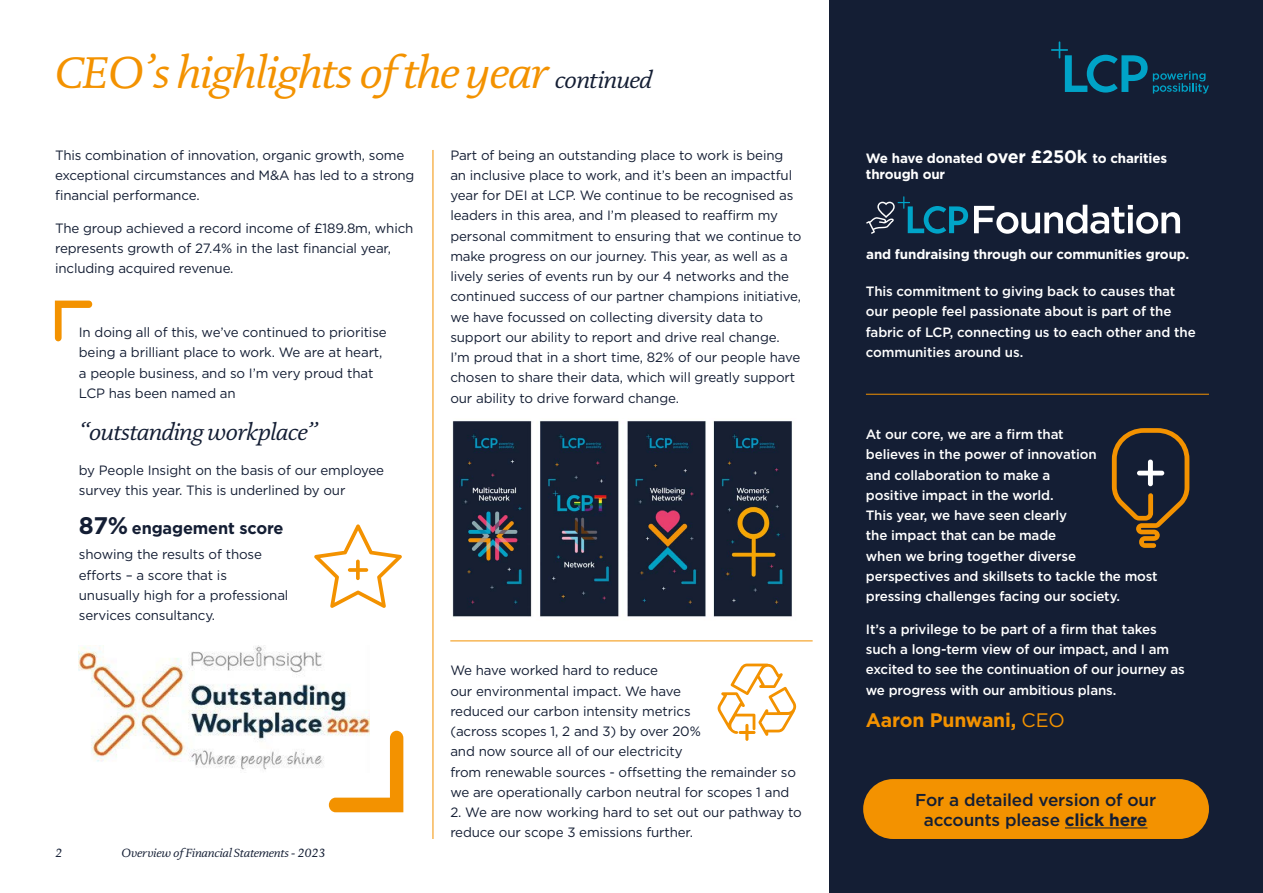
<style>
.page{position:relative;width:1263px;height:893px;background:#fff}
.page>*{position:absolute;margin:0;border:0;box-sizing:border-box;transform-origin:0 0}
.t1{font:italic 45px "DTL Documenta TOT";letter-spacing:-.03em;color:#f39200}
.t2{font:italic 23.55px "DTL Documenta TOT";letter-spacing:-.03em;color:#141e34}
.t3{font:700 19.5px "Gotham";letter-spacing:-.01em;color:#f39200}
.t4{font:500 17.25px/20.7px "Gotham";letter-spacing:-.01em;color:#141e34;text-align:center}
.t5{font:700 16.5px "Gotham";letter-spacing:-.01em;color:#141e34}
.t6{font:13.5px/20.2px "Gotham";letter-spacing:-.01em;color:#141e34}
.t7{font:500 13.5px/20.2px "Gotham";letter-spacing:-.01em;color:#fff}
.t8{font:700 13.5px/16.2px "Gotham";letter-spacing:-.01em;color:#fff}
.t9{font:italic 12px "DTL Documenta TOT";letter-spacing:-.02em;color:#141e34}
.s1{font-size:24px;color:#141e34}
.s2{font-size:24px}
.s3{font-size:18px}
.s4{font-weight:400}
.s5{font-weight:700}
</style>
<div class="page">
<div style="left:830px;top:0;width:433px;height:893px;background:#141e34"></div>
<img style="left:452px;top:421px;width:340px;height:196px">
<hr style="left:450px;top:640px;width:363px;height:1px;background:#f39200">
<hr style="left:866px;top:394px;width:343px;height:1px;background:#f39200">
<hr style="left:433px;top:150px;width:1px;height:689px;background:#f39200">
<svg style="left:55px;top:301px;width:37px;height:40px"></svg>
<svg style="left:329px;top:731px;width:74px;height:81px"></svg>
<svg style="left:314px;top:524px;width:88px;height:84px"></svg>
<svg style="left:717px;top:664px;width:79px;height:77px"></svg>
<svg style="left:1112px;top:428px;width:77px;height:120px"></svg>
<img style="left:79px;top:645px;width:291px;height:128px">
<svg style="left:974px;top:205px;width:206px;height:29px"></svg>
<svg style="left:866px;top:196px;width:102px;height:38px"></svg>
<div style="left:863px;top:779px;width:346px;height:60px;background:#f39200;border-radius:30px"></div>
<hr style="left:1065px;top:827px;width:82px;height:1px;background:#141e34">
<svg style="left:1153px;top:71px;width:56px;height:23px"></svg>
<svg style="left:1051px;top:41px;width:96px;height:52px"></svg>
<h1 class="t1" style="left:54px;top:46px;width:599px">CEO’s highlights of the year <span class="s1">continued</span></h1>
<p class="t6" style="left:55px;top:144px;width:361px">This combination of innovation, organic growth, some exceptional circumstances and M&amp;A has led to a strong financial performance.</p>
<p class="t6" style="left:55px;top:217px;width:360px">The group achieved a record income of £189.8m, which represents growth of 27.4% in the last financial year, including acquired revenue.</p>
<p class="t6" style="left:79px;top:322px;width:309px">In doing all of this, we’ve continued to prioritise being a brilliant place to work. We are at heart, a people business, and so I’m very proud that LCP has been named an</p>
<h2 class="t2" style="left:79px;top:418px;width:240px">“outstanding workplace”</h2>
<p class="t6" style="left:79px;top:460px;width:307px">by People Insight on the basis of our employee survey this year. This is underlined by our</p>
<p class="t5" style="left:79px;top:517px;width:206px"><span class="s2">87%</span> engagement score</p>
<p class="t6" style="left:79px;top:544px;width:211px">showing the results of those efforts – a score that is unusually high for a professional services consultancy.</p>
<p class="t9" style="left:55px;top:845px;width:9px">2</p>
<p class="t9" style="left:121px;top:845px;width:206px">Overview of Financial Statements - 2023</p>
<p class="t6" style="left:450px;top:144px;width:353px">Part of being an outstanding place to work is being an inclusive place to work, and it’s been an impactful year for DEI at LCP. We continue to be recognised as leaders in this area, and I’m pleased to reaffirm my personal commitment to ensuring that we continue to make progress on our journey. This year, as well as a lively series of events run by our 4 networks and the continued success of our partner champions initiative, we have focussed on collecting diversity data to support our ability to report and drive real change.<br>I’m proud that in a short time, 82% of our people have chosen to share their data, which will greatly support our ability to drive forward change.</p>
<p class="t6" style="left:450px;top:660px;width:347px">We have worked hard to reduce<br>our environmental impact. We have<br>reduced our carbon intensity metrics<br>(across scopes 1, 2 and 3) by over 20%<br>and now source all of our electricity<br>from renewable sources - offsetting the remainder so we are operationally carbon neutral for scopes 1 and</p>
<p class="t6" style="left:450px;top:802px;width:353px">2. We are now working hard to set out our pathway to reduce our scope 3 emissions further.</p>
<p class="t8" style="left:866px;top:150px;width:303px">We have donated <span class="s3">over £250k</span> to charities through our</p>
<p class="t8" style="left:866px;top:246px;width:325px">and fundraising through our communities group.</p>
<p class="t7" style="left:866px;top:281px;width:331px">This commitment to giving back to causes that our people feel passionate about is part of the fabric of LCP, connecting us to each other and the communities around us.</p>
<p class="t7" style="left:866px;top:424px;width:293px">At our core, we are a firm that<br>believes in the power of innovation<br>and collaboration to make a<br>positive impact in the world.<br>This year, we have seen clearly<br>the impact that can be made<br>when we bring together diverse perspectives and skillsets to tackle the most pressing challenges facing our society.</p>
<p class="t7" style="left:866px;top:619px;width:321px">It’s a privilege to be part of a firm that takes such a long-term view of our impact, and I am excited to see the continuation of our journey as we progress with our ambitious plans.</p>
<h3 class="t3" style="left:866px;top:707px;width:200px">Aaron Punwani, <span class="s4">CEO</span></h3>
<p class="t4" style="left:915px;top:789px;width:242px">For a detailed version of our accounts please <span class="s5">click here</span></p>
</div>
